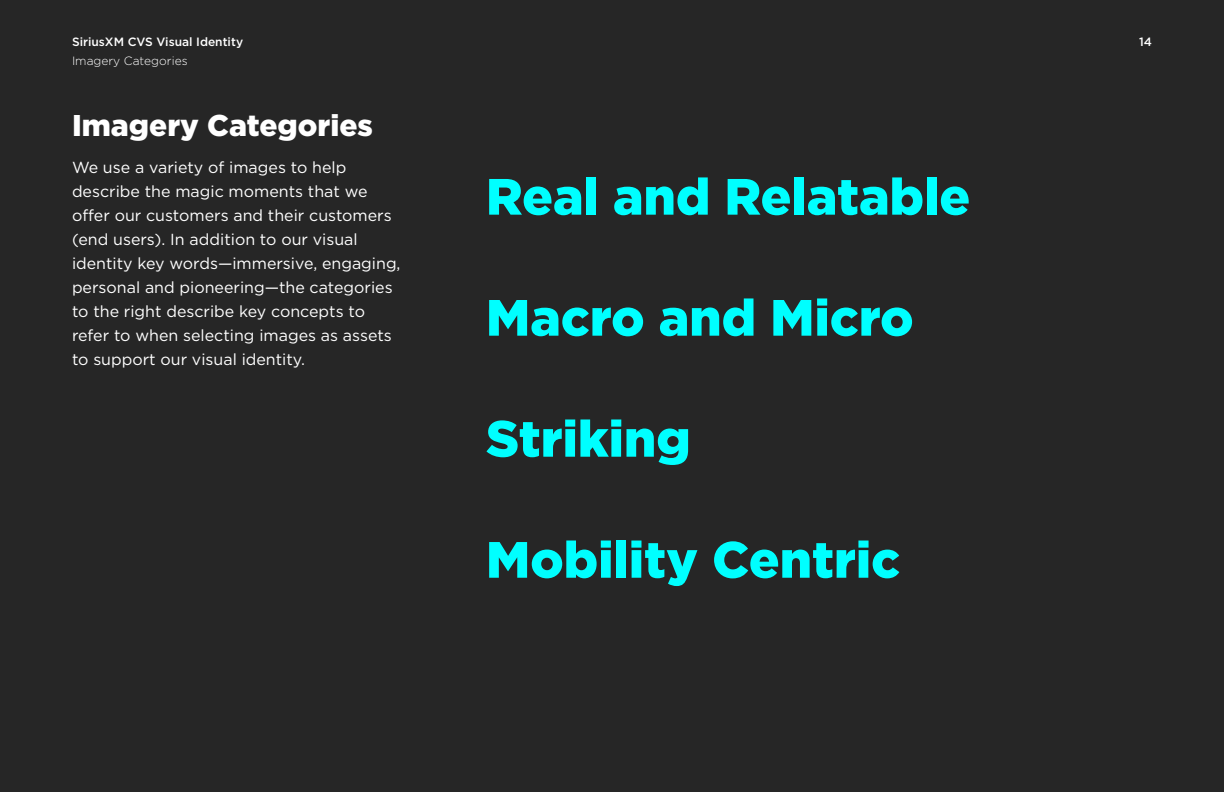
<style>
.page{position:relative;width:1224px;height:792px;background:#262626}
.page>*{position:absolute;margin:0;border:0;box-sizing:border-box;transform-origin:0 0}
.t1{font:900 51px "Gotham HTF";color:#0ff}
.t2{font:900 30px "Gotham HTF";color:#fff}
.t3{font:16px/24px "Gotham HTF";color:#fff}
.t4{font:500 12px "Gotham HTF";color:#fff}
.t5{font:300 12px "Gotham HTF";color:#fff}
</style>
<div class="page">
<p class="t4" style="left:72px;top:35px;width:173px">SiriusXM CVS Visual Identity</p>
<p class="t5" style="left:72px;top:54px;width:117px">Imagery Categories</p>
<p class="t2" style="left:72px;top:108px;width:302px">Imagery Categories</p>
<p class="t3" style="left:72px;top:155px;width:330px">We use a variety of images to help describe the magic moments that we offer our customers and their customers (end users). In addition to our visual identity key words—immersive, engaging, personal and pioneering—the categories to the right describe key concepts to refer to when selecting images as assets to support our visual identity.</p>
<p class="t1" style="left:486px;top:167px;width:486px">Real and Relatable</p>
<p class="t1" style="left:486px;top:288px;width:429px">Macro and Micro</p>
<p class="t1" style="left:486px;top:409px;width:206px">Striking</p>
<p class="t1" style="left:486px;top:530px;width:416px">Mobility Centric</p>
<p class="t4" style="left:1139px;top:35px;width:14px">14</p>
</div>
